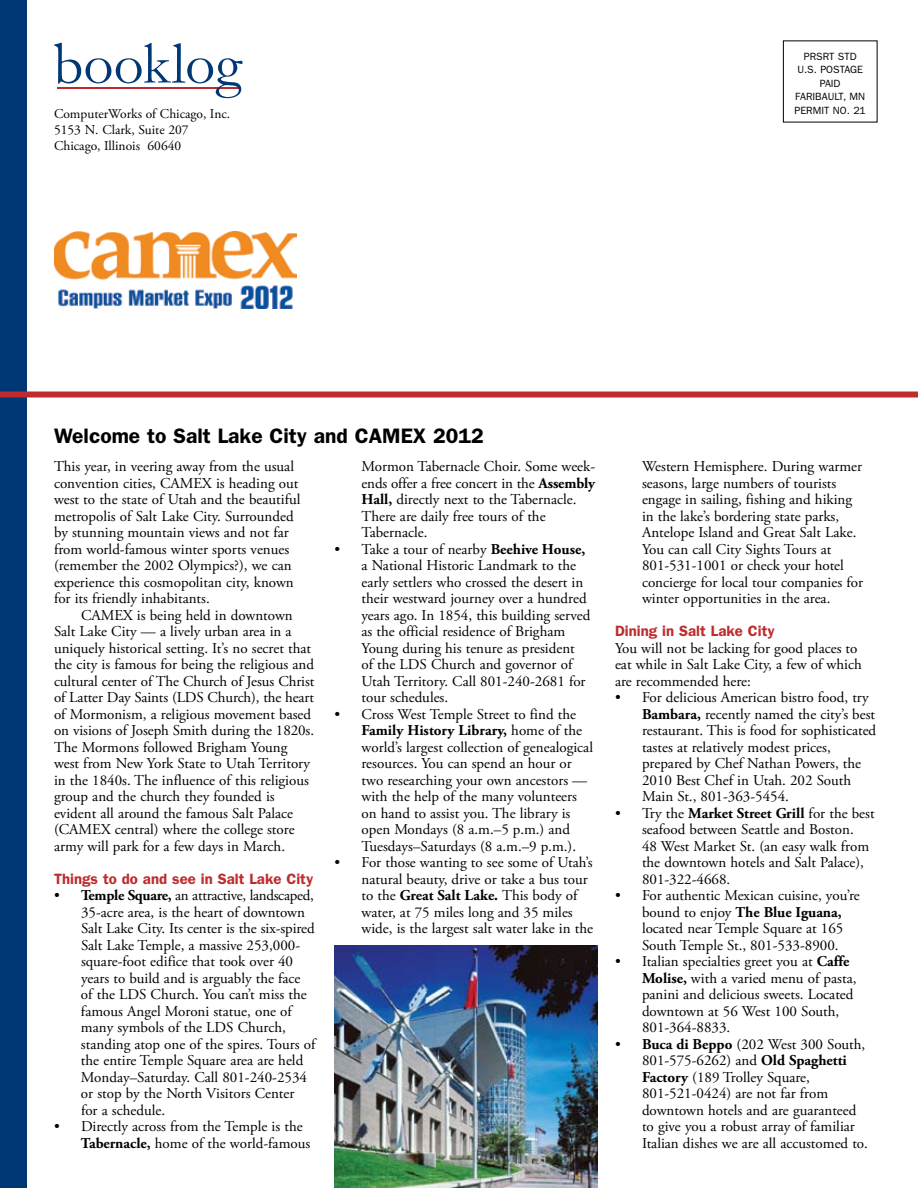
<style>
.page{position:relative;width:918px;height:1188px;background:#fff}
.page>*{position:absolute;margin:0;border:0;box-sizing:border-box;transform-origin:0 0}
.t1{font:600 21px "Franklin Gothic";color:#000}
.t2{font:15px/16.5px "Adobe Garamond Pro";color:#000}
.t3{font:600 15px "Franklin Gothic";color:#be2c2e}
.t4{font:13.5px/16.2px "Adobe Garamond Pro";color:#000}
.t5{font:10.5px/13.5px "Franklin Gothic";color:#000;text-align:center}
.s1{font-weight:700}
</style>
<div class="page">
<div style="left:0;top:0;width:27px;height:1188px;background:#003876"></div>
<div style="left:0;top:392px;width:918px;height:6px;background:#be2c2e"></div>
<svg style="left:54px;top:43px;width:189px;height:55px"></svg>
<img style="left:334px;top:945px;width:264px;height:243px">
<img style="left:54px;top:231px;width:242px;height:78px">
<p class="t5" style="left:795px;top:49px;width:71px">PRSRT STD<br>U.S. POSTAGE<br>PAID<br>FARIBAULT, MN</p>
<p class="t4" style="left:54px;top:106px;width:178px">ComputerWorks of Chicago, Inc.</p>
<p class="t5" style="left:795px;top:103px;width:73px">PERMIT NO. 21</p>
<p class="t4" style="left:54px;top:122px;width:136px">5153 N. Clark, Suite 207<br>Chicago, Illinois 60640</p>
<h1 class="t1" style="left:54px;top:423px;width:431px">Welcome to Salt Lake City and CAMEX 2012</h1>
<p class="t2" style="left:54px;top:459px;width:248px">This year, in veering away from the usual convention cities, CAMEX is heading out west to the state of Utah and the beautiful metropolis of Salt Lake City. Surrounded by stunning mountain views and not far from world-famous winter sports venues (remember the 2002 Olympics?), we can experience this cosmopolitan city, known for its friendly inhabitants.</p>
<p class="t2" style="left:54px;top:607px;width:262px;text-indent:27px">CAMEX is being held in downtown Salt Lake City — a lively urban area in a uniquely historical setting. It’s no secret that the city is famous for being the religious and cultural center of The Church of Jesus Christ of Latter Day Saints (LDS Church), the heart of Mormonism, a religious movement based on visions of Joseph Smith during the 1820s.<br>The Mormons followed Brigham Young west from New York State to Utah Territory in the 1840s. The influence of this religious group and the church they founded is evident all around the famous Salt Palace (CAMEX central) where the college store army will park for a few days in March.</p>
<p class="t3" style="left:54px;top:870px;width:261px">Things to do and see in Salt Lake City</p>
<p class="t2" style="left:81px;top:888px;width:236px;text-indent:-27px">• <span class="s1">Temple Square,</span> an attractive, landscaped, 35-acre area, is the heart of downtown Salt Lake City. Its center is the six-spired Salt Lake Temple, a massive 253,000- square-foot edifice that took over 40 years to build and is arguably the face of the LDS Church. You can’t miss the famous Angel Moroni statue, one of many symbols of the LDS Church, standing atop one of the spires. Tours of the entire Temple Square area are held Monday–Saturday. Call 801-240-2534 or stop by the North Visitors Center<br>for a schedule.</p>
<p class="t2" style="left:81px;top:1119px;width:231px;text-indent:-27px">• Directly across from the Temple is the<br><span class="s1">Tabernacle,</span> home of the world-famous</p>
<p class="t2" style="left:362px;top:459px;width:235px">Mormon Tabernacle Choir. Some week&shy;ends offer a free concert in the <span class="s1">Assembly<br>Hall,</span> directly next to the Tabernacle.<br>There are daily free tours of the<br>Tabernacle.</p>
<p class="t2" style="left:362px;top:541px;width:230px;text-indent:-27px">• Take a tour of nearby <span class="s1">Beehive House, </span>a National Historic Landmark to the early settlers who crossed the desert in their westward journey over a hundred years ago. In 1854, this building served as the official residence of Brigham Young during his tenure as president<br>of the LDS Church and governor of Utah Territory. Call 801-240-2681 for tour schedules.</p>
<p class="t2" style="left:362px;top:706px;width:233px;text-indent:-27px">• Cross West Temple Street to find the <span class="s1">Family History Library,</span> home of the world’s largest collection of genealogical resources. You can spend an hour or two researching your own ancestors — with the help of the many volunteers on hand to assist you. The library is open Mondays (8 a.m.–5 p.m.) and Tuesdays–Saturdays (8 a.m.–9 p.m.).</p>
<p class="t2" style="left:362px;top:855px;width:233px;text-indent:-27px">• For those wanting to see some of Utah’s natural beauty, drive or take a bus tour to the <span class="s1">Great Salt Lake.</span> This body of water, at 75 miles long and 35 miles wide, is the largest salt water lake in the</p>
<p class="t2" style="left:642px;top:459px;width:223px">Western Hemisphere. During warmer seasons, large numbers of tourists engage in sailing, fishing and hiking in the lake’s bordering state parks, Antelope Island and Great Salt Lake.<br>You can call City Sights Tours at 801-531-1001 or check your hotel concierge for local tour companies for winter opportunities in the area.</p>
<p class="t3" style="left:615px;top:622px;width:161px">Dining in Salt Lake City</p>
<p class="t2" style="left:615px;top:640px;width:248px">You will not be lacking for good places to eat while in Salt Lake City, a few of which are recommended here:</p>
<p class="t2" style="left:642px;top:690px;width:236px;text-indent:-27px">• For delicious American bistro food, try <span class="s1">Bambara,</span> recently named the city’s best restaurant. This is food for sophisticated tastes at relatively modest prices, prepared by Chef Nathan Powers, the 2010 Best Chef in Utah. 202 South Main St., 801-363-5454.</p>
<p class="t2" style="left:642px;top:805px;width:234px;text-indent:-27px">• Try the <span class="s1">Market Street Grill</span> for the best seafood between Seattle and Boston.<br>48 West Market St. (an easy walk from the downtown hotels and Salt Palace), 801-322-4668.</p>
<p class="t2" style="left:642px;top:888px;width:219px;text-indent:-27px">• For authentic Mexican cuisine, you’re bound to enjoy <span class="s1">The Blue Iguana, </span>located near Temple Square at 165<br>South Temple St., 801-533-8900.</p>
<p class="t2" style="left:642px;top:954px;width:216px;text-indent:-27px">• Italian specialties greet you at <span class="s1">Caffe<br>Molise,</span> with a varied menu of pasta, panini and delicious sweets. Located downtown at 56 West 100 South,<br>801-364-8833.</p>
<p class="t2" style="left:642px;top:1036px;width:227px;text-indent:-27px">• <span class="s1">Buca di Beppo</span> (202 West 300 South, 801-575-6262) and <span class="s1">Old Spaghetti Factory</span> (189 Trolley Square, 801-521-0424) are not far from downtown hotels and are guaranteed to give you a robust array of familiar Italian dishes we are all accustomed to.</p>
</div>
